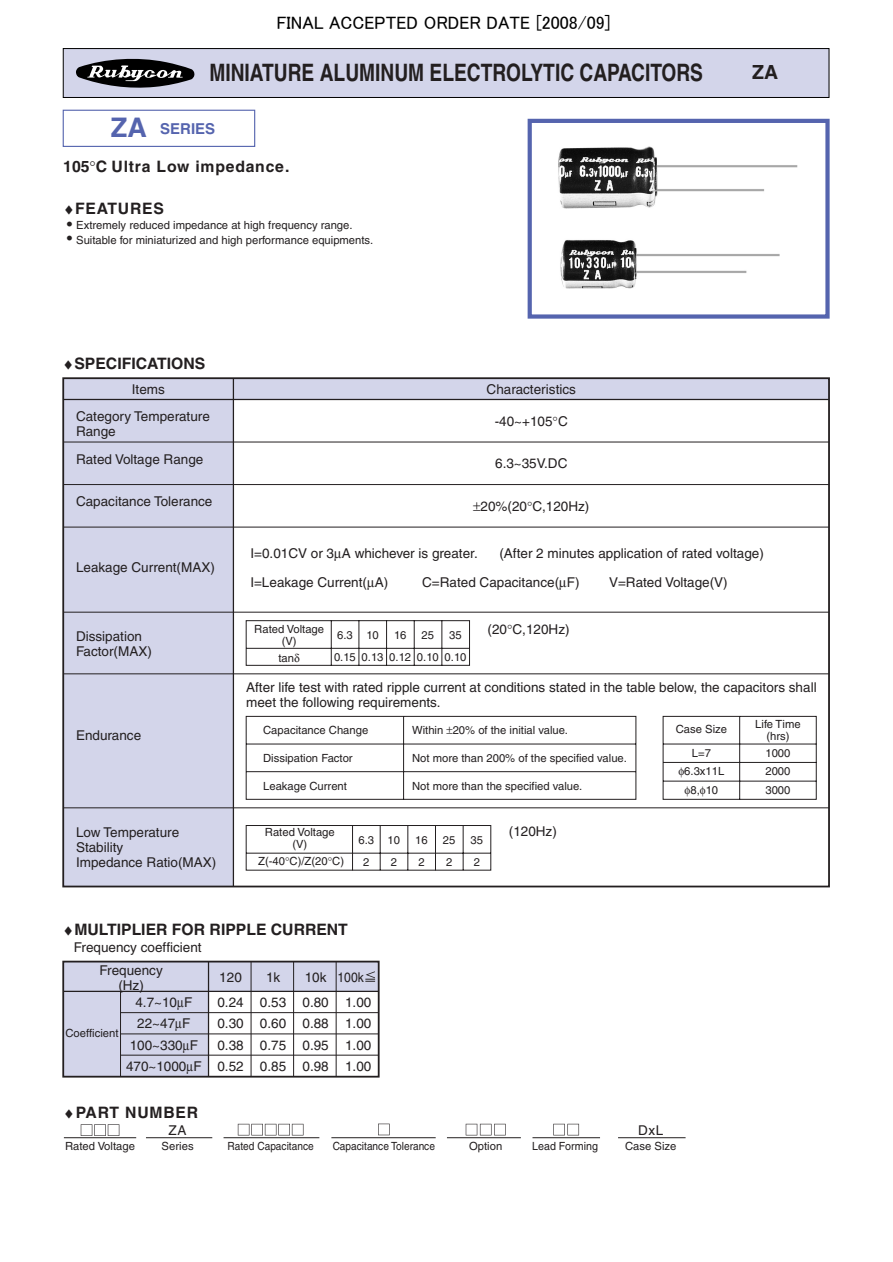
<style>
.page{position:relative;width:893px;height:1262px;background:#fff}
.page>*{position:absolute;margin:0;border:0;box-sizing:border-box;transform-origin:0 0}
.t1{font:700 24px "Helvetica";color:#231f20;scale:.8 1}
.t2{font:700 19.5px "Helvetica";color:#231f20}
.t3{font:18px "MSP Gothic";color:#000}
.t4{font:700 15.75px "Helvetica";letter-spacing:.05em;color:#231f20}
.t5{font:700 15.75px "Helvetica";color:#231f20}
.t6{font:700 15px "Helvetica";color:#5564ae}
.t7{font:13.5px/15px "Helvetica";color:#231f20}
.t8{font:11.25px/17.1px "Helvetica";color:#231f20;text-align:center}
.t9{font:11.25px "Helvetica";color:#231f20;scale:.9 1}
.t10{font:11.25px "Helvetica";color:#231f20;scale:.95 1}
.s1{font-size:27px}
</style>
<div class="page">
<div style="left:63px;top:48px;width:766px;height:50px;background:#d3d5ea;border:1px solid #000"></div>
<div style="left:63px;top:110px;width:192px;height:37px;border:1px solid #5564ae"></div>
<div style="left:527px;top:119px;width:302px;height:200px;border:4px solid #5564ae"></div>
<svg style="left:76px;top:58px;width:119px;height:30px"></svg>
<hr style="left:64px;top:1137px;width:72px;height:1px;background:#231f20">
<svg style="left:81px;top:1124px;width:38px;height:11px"></svg>
<hr style="left:146px;top:1137px;width:66px;height:1px;background:#231f20">
<hr style="left:223px;top:1137px;width:96px;height:1px;background:#231f20">
<hr style="left:331px;top:1137px;width:104px;height:1px;background:#231f20">
<hr style="left:447px;top:1137px;width:74px;height:1px;background:#231f20">
<svg style="left:553px;top:1123px;width:26px;height:12px"></svg>
<svg style="left:465px;top:1123px;width:40px;height:12px"></svg>
<hr style="left:532px;top:1137px;width:68px;height:1px;background:#231f20">
<hr style="left:618px;top:1137px;width:67px;height:1px;background:#231f20">
<svg style="left:238px;top:1123px;width:65px;height:12px"></svg>
<svg style="left:378px;top:1123px;width:11px;height:12px"></svg>
<svg style="left:62px;top:377px;width:768px;height:701px"></svg>
<hr style="left:63px;top:990px;width:315px;height:2px;background:#231f20">
<svg style="left:120px;top:715px;width:697px;height:362px"></svg>
<img style="left:558px;top:146px;width:240px;height:143px">
<svg style="left:177px;top:1000px;width:7px;height:10px"></svg>
<svg style="left:175px;top:1021px;width:7px;height:10px"></svg>
<svg style="left:183px;top:1042px;width:7px;height:10px"></svg>
<svg style="left:187px;top:1064px;width:6px;height:9px"></svg>
<svg style="left:285px;top:857px;width:4px;height:4px"></svg>
<svg style="left:328px;top:857px;width:3px;height:4px"></svg>
<svg style="left:446px;top:727px;width:6px;height:7px"></svg>
<svg style="left:294px;top:653px;width:6px;height:9px"></svg>
<svg style="left:508px;top:624px;width:4px;height:5px"></svg>
<svg style="left:553px;top:416px;width:4px;height:4px"></svg>
<svg style="left:473px;top:502px;width:7px;height:8px"></svg>
<svg style="left:527px;top:501px;width:4px;height:4px"></svg>
<svg style="left:334px;top:551px;width:8px;height:9px"></svg>
<svg style="left:678px;top:767px;width:6px;height:10px"></svg>
<svg style="left:685px;top:786px;width:5px;height:10px"></svg>
<svg style="left:700px;top:786px;width:5px;height:10px"></svg>
<svg style="left:367px;top:580px;width:8px;height:10px"></svg>
<svg style="left:559px;top:580px;width:8px;height:10px"></svg>
<h3 class="t3" style="left:276px;top:13px;width:336px">FINAL ACCEPTED ORDER DATE [2008/09]</h3>
<h1 class="t1" style="left:209px;top:64px;width:618px">MINIATURE ALUMINUM ELECTROLYTIC CAPACITORS</h1>
<p class="t6" style="left:111px;top:123px;width:106px"><span class="s1">ZA</span> SERIES</p>
<p class="t4" style="left:63px;top:161px;width:228px">105 C Ultra Low impedance.</p>
<p class="t4" style="left:63px;top:203px;width:102px">♦FEATURES</p>
<p class="t8" style="left:67px;top:217px;width:287px">• Extremely reduced impedance at high frequency range.</p>
<p class="t8" style="left:67px;top:232px;width:308px">• Suitable for miniaturized and high performance equipments.</p>
<p class="t5" style="left:63px;top:358px;width:144px">♦SPECIFICATIONS</p>
<p class="t7" style="left:132px;top:383px;width:35px">Items</p>
<p class="t7" style="left:486px;top:383px;width:91px">Characteristics</p>
<p class="t7" style="left:76px;top:410px;width:135px">Category Temperature<br>Range</p>
<p class="t7" style="left:76px;top:452px;width:129px">Rated Voltage Range</p>
<p class="t7" style="left:76px;top:495px;width:138px">Capacitance Tolerance</p>
<p class="t7" style="left:495px;top:415px;width:74px">-40~+105 C</p>
<p class="t7" style="left:495px;top:457px;width:74px">6.3~35V.DC</p>
<p class="t7" style="left:480px;top:500px;width:110px">20%(20 C,120Hz)</p>
<h2 class="t2" style="left:752px;top:65px;width:27px">ZA</h2>
<p class="t7" style="left:76px;top:561px;width:140px">Leakage Current(MAX)</p>
<p class="t7" style="left:250px;top:546px;width:229px">I=0.01CV or 3 A whichever is greater.</p>
<p class="t7" style="left:499px;top:546px;width:266px">(After 2 minutes application of rated voltage)</p>
<p class="t7" style="left:250px;top:576px;width:139px">I=Leakage Current( A)</p>
<p class="t7" style="left:422px;top:576px;width:159px">C=Rated Capacitance( F)</p>
<p class="t7" style="left:609px;top:576px;width:120px">V=Rated Voltage(V)</p>
<p class="t7" style="left:76px;top:630px;width:77px">Dissipation<br>Factor(MAX)</p>
<p class="t8" style="left:254px;top:623px;width:71px;line-height:12px">Rated Voltage (V)</p>
<p class="t8" style="left:278px;top:650px;width:17px">tan</p>
<p class="t8" style="left:337px;top:627px;width:17px">6.3</p>
<p class="t8" style="left:366px;top:627px;width:14px">10</p>
<p class="t8" style="left:394px;top:627px;width:14px">16</p>
<p class="t8" style="left:421px;top:627px;width:14px">25</p>
<p class="t8" style="left:449px;top:627px;width:14px">35</p>
<p class="t8" style="left:334px;top:649px;width:23px">0.15</p>
<p class="t8" style="left:361px;top:649px;width:23px">0.13</p>
<p class="t8" style="left:389px;top:649px;width:23px">0.12</p>
<p class="t8" style="left:417px;top:649px;width:23px">0.10</p>
<p class="t8" style="left:444px;top:649px;width:23px">0.10</p>
<p class="t7" style="left:487px;top:623px;width:83px">(20 C,120Hz)</p>
<p class="t7" style="left:246px;top:681px;width:572px">After life test with rated ripple current at conditions stated in the table below, the capacitors shall meet the following requirements.</p>
<p class="t7" style="left:76px;top:728px;width:67px">Endurance</p>
<p class="t8" style="left:263px;top:723px;width:107px">Capacitance Change</p>
<p class="t8" style="left:412px;top:723px;width:157px">Within 20% of the initial value.</p>
<p class="t8" style="left:412px;top:750px;width:216px">Not more than 200% of the specified value.</p>
<p class="t8" style="left:412px;top:778px;width:172px">Not more than the specified value.</p>
<p class="t8" style="left:263px;top:750px;width:91px">Dissipation Factor</p>
<p class="t8" style="left:263px;top:778px;width:85px">Leakage Current</p>
<p class="t8" style="left:755px;top:720px;width:47px;line-height:11.6px">Life Time (hrs)</p>
<p class="t8" style="left:765px;top:763px;width:27px">2000</p>
<p class="t8" style="left:675px;top:722px;width:53px">Case Size</p>
<p class="t8" style="left:684px;top:763px;width:42px;line-height:18.6px">6.3x11L<br>8, 10</p>
<p class="t8" style="left:691px;top:745px;width:21px">L=7</p>
<p class="t8" style="left:765px;top:745px;width:27px">1000</p>
<p class="t8" style="left:765px;top:782px;width:27px">3000</p>
<p class="t7" style="left:76px;top:826px;width:142px">Low Temperature<br>Stability<br>Impedance Ratio(MAX)</p>
<p class="t8" style="left:265px;top:824px;width:71px">Rated Voltage</p>
<p class="t7" style="left:509px;top:825px;width:50px">(120Hz)</p>
<p class="t8" style="left:258px;top:836px;width:87px">(V)<br>Z(-40 C)/Z(20 C)</p>
<p class="t8" style="left:358px;top:832px;width:43px">6.3 10</p>
<p class="t8" style="left:415px;top:832px;width:14px">16</p>
<p class="t8" style="left:443px;top:832px;width:14px">25</p>
<p class="t8" style="left:470px;top:832px;width:14px">35</p>
<p class="t8" style="left:363px;top:854px;width:8px">2</p>
<p class="t8" style="left:391px;top:854px;width:8px">2</p>
<p class="t8" style="left:418px;top:854px;width:8px">2</p>
<p class="t8" style="left:446px;top:854px;width:8px">2</p>
<p class="t8" style="left:473px;top:854px;width:8px">2</p>
<p class="t5" style="left:63px;top:923px;width:287px">♦MULTIPLIER FOR RIPPLE CURRENT</p>
<p class="t7" style="left:74px;top:941px;width:129px">Frequency coefficient</p>
<p class="t7" style="left:100px;top:963px;width:65px;text-align:center">Frequency (Hz)</p>
<p class="t8" style="left:65px;top:1025px;width:55px">Coefficient</p>
<p class="t7" style="left:126px;top:993px;width:77px;line-height:21.3px;text-align:center">4.7~10 F<br>22~47 F<br>100~330 F<br>470~1000 F</p>
<p class="t7" style="left:219px;top:970px;width:24px">120</p>
<p class="t7" style="left:266px;top:970px;width:16px">1k</p>
<p class="t7" style="left:305px;top:970px;width:61px">10k 100k</p>
<p class="t7" style="left:217px;top:996px;width:155px">0.24 0.53 0.80 1.00</p>
<p class="t7" style="left:217px;top:1035px;width:155px;line-height:21.8px;text-align:right">0.75 0.95 1.00<br>0.52 0.85 0.98 1.00</p>
<p class="t7" style="left:217px;top:1014px;width:155px;line-height:21.3px">0.30 0.60 0.88 1.00<br>0.38</p>
<p class="t4" style="left:63px;top:1106px;width:136px">♦PART NUMBER</p>
<p class="t8" style="left:65px;top:1138px;width:71px">Rated Voltage</p>
<p class="t7" style="left:169px;top:1123px;width:19px">ZA</p>
<p class="t8" style="left:162px;top:1138px;width:34px">Series</p>
<p class="t8" style="left:469px;top:1138px;width:35px">Option</p>
<p class="t10" style="left:532px;top:1142px;width:71px">Lead Forming</p>
<p class="t7" style="left:638px;top:1123px;width:27px">DxL</p>
<p class="t9" style="left:227px;top:1141px;width:97px">Rated Capacitance</p>
<p class="t9" style="left:332px;top:1141px;width:115px">Capacitance Tolerance</p>
<p class="t8" style="left:625px;top:1138px;width:53px">Case Size</p>
</div>
